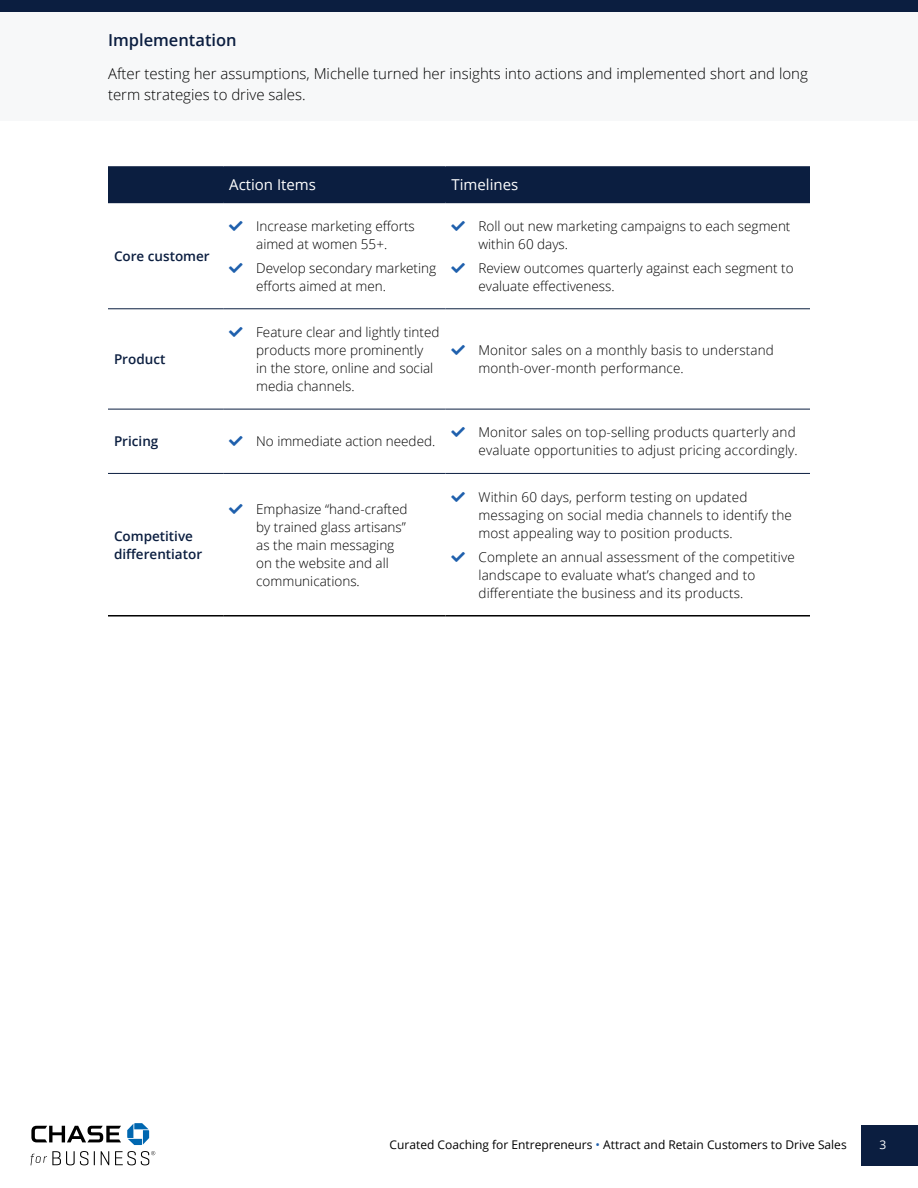
<style>
.page{position:relative;width:918px;height:1188px;background:#fff}
.page>*{position:absolute;margin:0;border:0;box-sizing:border-box;transform-origin:0 0}
.t1{font:600 16.5px "Open Sans";color:#0b1e40}
.t2{font:300 15px/21px "Open Sans";color:#000}
.t3{font:15px "Open Sans";color:#fff}
.t4{font:300 13.5px/18px "Open Sans";color:#000}
.t5{font:600 13.5px/18px "Open Sans";color:#0b1e40}
.t6{font:12px "Open Sans";color:#000}
.t7{font:12px "Open Sans";color:#fff}
.s1{color:#1f60ad}
</style>
<div class="page">
<div style="left:861px;top:1125px;width:57px;height:40px;background:#0b1e40"></div>
<div style="left:0;top:0;width:918px;height:13px;background:#0b1e40"></div>
<div style="left:0;top:13px;width:918px;height:108px;background:#f7f8f9"></div>
<div style="left:108px;top:168px;width:702px;height:34px;background:#0b1e40"></div>
<hr style="left:108px;top:309px;width:115px;height:1px;background:#0b1e40">
<hr style="left:223px;top:309px;width:223px;height:1px;background:#0b1e40">
<hr style="left:446px;top:309px;width:364px;height:1px;background:#0b1f3f">
<hr style="left:108px;top:409px;width:115px;height:1px;background:#0b1e40">
<hr style="left:223px;top:409px;width:223px;height:1px;background:#0b1e40">
<hr style="left:446px;top:409px;width:364px;height:1px;background:#0b1e40">
<hr style="left:108px;top:166px;width:115px;height:2px;background:#0b1e40">
<hr style="left:223px;top:166px;width:223px;height:2px;background:#0b1e40">
<hr style="left:446px;top:166px;width:364px;height:2px;background:#0b1e40">
<hr style="left:108px;top:202px;width:115px;height:1px;background:#0b1e40">
<hr style="left:223px;top:202px;width:223px;height:1px;background:#0b1e40">
<hr style="left:446px;top:202px;width:364px;height:1px;background:#0b1e40">
<hr style="left:108px;top:473px;width:115px;height:1px;background:#0b1e40">
<hr style="left:223px;top:473px;width:223px;height:1px;background:#0b1e40">
<hr style="left:446px;top:473px;width:364px;height:1px;background:#0b1e40">
<hr style="left:108px;top:615px;width:115px;height:2px;background:#000">
<hr style="left:223px;top:615px;width:223px;height:2px;background:#000">
<hr style="left:446px;top:615px;width:364px;height:2px;background:#000">
<svg style="left:31px;top:1123px;width:124px;height:42px"></svg>
<h2 class="t1" style="left:108px;top:29px;width:130px">Implementation</h2>
<p class="t2" style="left:108px;top:63px;width:701px">After testing her assumptions, Michelle turned her insights into actions and implemented short and long term strategies to drive sales.</p>
<p class="t5" style="left:114px;top:247px;width:97px">Core customer</p>
<p class="t5" style="left:114px;top:350px;width:53px">Product</p>
<p class="t3" style="left:229px;top:175px;width:88px">Action Items</p>
<p class="t3" style="left:452px;top:175px;width:68px">Timelines</p>
<p class="t4" style="left:256px;top:217px;width:160px">Increase marketing efforts aimed at women 55+.</p>
<p class="t4" style="left:256px;top:259px;width:182px">Develop secondary marketing efforts aimed at men.</p>
<p class="t4" style="left:256px;top:323px;width:185px">Feature clear and lightly tinted products more prominently<br>in the store, online and social media channels.</p>
<p class="t4" style="left:478px;top:217px;width:314px">Roll out new marketing campaigns to each segment within 60 days.</p>
<p class="t4" style="left:478px;top:259px;width:317px">Review outcomes quarterly against each segment to evaluate effectiveness.</p>
<p class="t4" style="left:478px;top:341px;width:297px">Monitor sales on a monthly basis to understand month-over-month performance.</p>
<p class="t5" style="left:114px;top:432px;width:46px">Pricing</p>
<p class="t4" style="left:256px;top:432px;width:181px">No immediate action needed.</p>
<p class="t4" style="left:478px;top:423px;width:321px">Monitor sales on top-selling products quarterly and evaluate opportunities to adjust pricing accordingly.</p>
<p class="t5" style="left:114px;top:527px;width:90px">Competitive differentiator</p>
<p class="t4" style="left:256px;top:500px;width:153px">Emphasize “hand-crafted by trained glass artisans” as the main messaging on the website and all communications.</p>
<p class="t4" style="left:478px;top:488px;width:315px">Within 60 days, perform testing on updated messaging on social media channels to identify the most appealing way to position products.</p>
<p class="t4" style="left:478px;top:548px;width:318px">Complete an annual assessment of the competitive landscape to evaluate what’s changed and to differentiate the business and its products.</p>
<p class="t6" style="left:390px;top:1137px;width:459px">Curated Coaching for Entrepreneurs <span class="s1">•</span> Attract and Retain Customers to Drive Sales</p>
<p class="t7" style="left:880px;top:1137px;width:8px">3</p>
</div>
